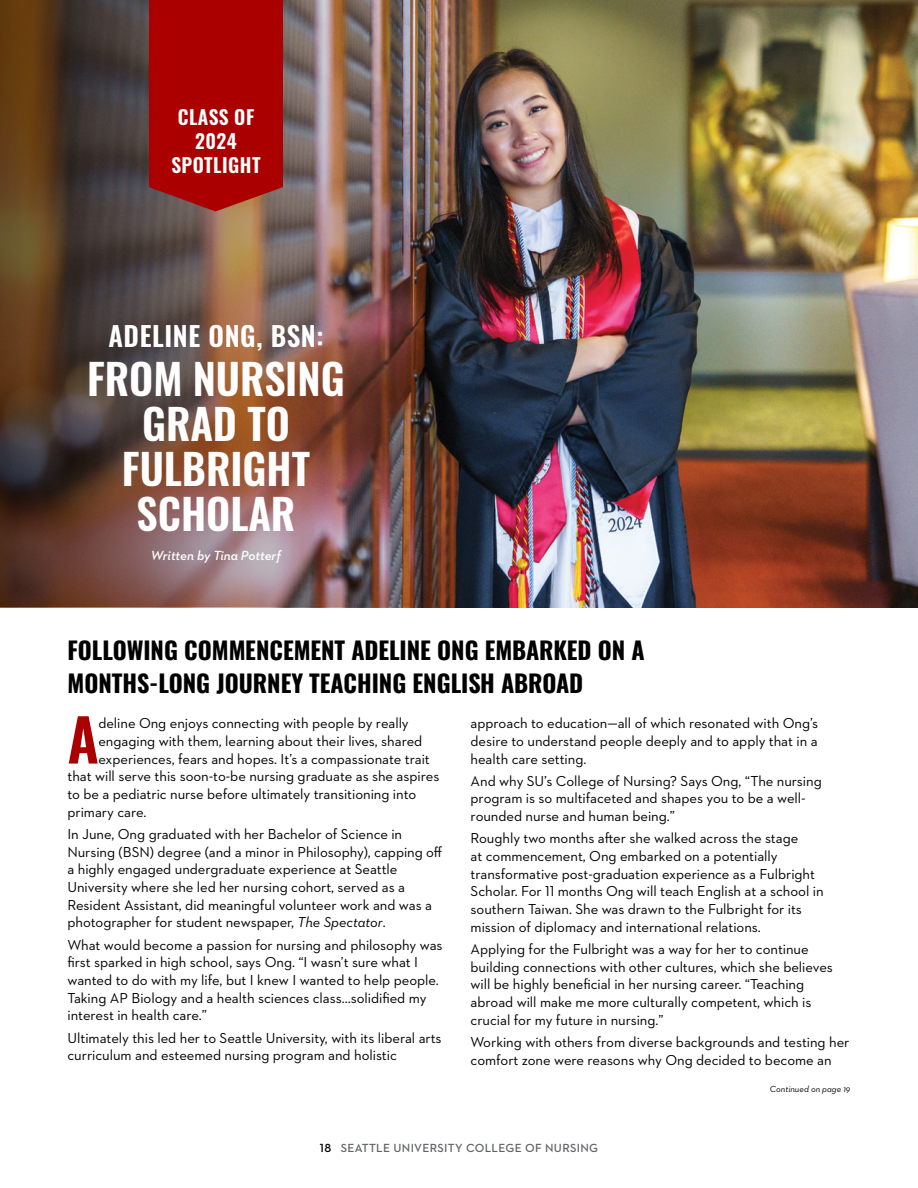
<style>
.page{position:relative;width:918px;height:1188px;background:#fff}
.page>*{position:absolute;margin:0;border:0;box-sizing:border-box;transform-origin:0 0}
.Body{font:600 58.35px "Oswald";color:#a00}
.Head_Large_Oswald{font:600 42px/45px "Oswald";color:#fff;text-align:center}
.Subhead_Black{font:600 27px "Oswald";letter-spacing:.025em;color:#fff}
.Head_Small_Black{font:700 24px/33px "Oswald";color:#000}
.Subhead_Black-2{font:600 19.5px/24px "Oswald";letter-spacing:.025em;color:#fff;text-align:center}
.Body-2{font:14.7px/17.7px "Neutraface 2 Text";letter-spacing:-.005em;color:#000}
.t1{font:italic 600 13.5px "Neutraface 2 Text";color:#fff}
.t2{font:600 12px "Neutraface 2 Text";letter-spacing:.025em;color:#636466}
.t3{font:italic 9px "Neutraface 2 Text";color:#000}
.s1{font-style:italic}
.s2{color:#000}
</style>
<div class="page">
<img style="left:444px;top:0;width:474px;height:608px">
<img style="left:0;top:0;width:444px;height:608px">
<div style="left:149px;top:0;width:134px;height:211px;background:#a00"></div>
<p class="Subhead_Black-2" style="left:171px;top:103px;width:91px">CLASS OF<br>2024<br>SPOTLIGHT</p>
<p class="Subhead_Black" style="left:109px;top:312px;width:216px">ADELINE ONG, BSN:</p>
<p class="Head_Large_Oswald" style="left:87px;top:353px;width:259px">FROM NURSING<br>GRAD TO<br>FULBRIGHT<br>SCHOLAR</p>
<p class="t1" style="left:151px;top:547px;width:132px">Written by Tina Potterf</p>
<p class="Head_Small_Black" style="left:68px;top:631px;width:579px">FOLLOWING COMMENCEMENT ADELINE ONG EMBARKED ON A<br>MONTHS-LONG JOURNEY TEACHING ENGLISH ABROAD</p>
<p class="Body" style="left:68px;top:688px;width:33px">A</p>
<p class="Body-2" style="left:98px;top:714px;width:312px">deline Ong enjoys connecting with people by really</p>
<p class="Body-2" style="left:98px;top:732px;width:325px">engaging with them, learning about their lives, shared</p>
<p class="Body-2" style="left:98px;top:750px;width:333px">experiences, fears and hopes. It’s a compassionate trait</p>
<p class="Body-2" style="left:68px;top:767px;width:373px">that will serve this soon-to-be nursing graduate as she aspires</p>
<p class="Body-2" style="left:68px;top:785px;width:350px">to be a pediatric nurse before ultimately transitioning into</p>
<p class="Body-2" style="left:68px;top:803px;width:81px">primary care.</p>
<p class="Body-2" style="left:68px;top:825px;width:376px">In June, Ong graduated with her Bachelor of Science in Nursing (BSN) degree (and a minor in Philosophy), capping off a highly engaged undergraduate experience at Seattle University where she led her nursing cohort, served as a Resident Assistant, did meaningful volunteer work and was a photographer for student newspaper, <span class="s1">The Spectator</span>.</p>
<p class="Body-2" style="left:68px;top:936px;width:377px">What would become a passion for nursing and philosophy was first sparked in high school, says Ong. “I wasn’t sure what I wanted to do with my life, but I knew I wanted to help people.<br>Taking AP Biology and a health sciences class…solidified my interest in health care.”</p>
<p class="Body-2" style="left:68px;top:1029px;width:376px">Ultimately this led her to Seattle University, with its liberal arts curriculum and esteemed nursing program and holistic</p>
<p class="Body-2" style="left:471px;top:714px;width:349px;text-align:justify">approach to education—all of which resonated with Ong’s desire to understand people deeply and to apply that in a health care setting.</p>
<p class="Body-2" style="left:471px;top:772px;width:353px">And why SU’s College of Nursing? Says Ong, “The nursing program is so multifaceted and shapes you to be a well&shy;rounded nurse and human being.”</p>
<p class="Body-2" style="left:471px;top:829px;width:355px">Roughly two months after she walked across the stage<br>at commencement, Ong embarked on a potentially transformative post-graduation experience as a Fulbright Scholar. For 11 months Ong will teach English at a school in southern Taiwan. She was drawn to the Fulbright for its mission of diplomacy and international relations.</p>
<p class="Body-2" style="left:471px;top:940px;width:364px">Applying for the Fulbright was a way for her to continue building connections with other cultures, which she believes will be highly beneficial in her nursing career. “Teaching abroad will make me more culturally competent, which is crucial for my future in nursing.”</p>
<p class="Body-2" style="left:471px;top:1033px;width:380px">Working with others from diverse backgrounds and testing her comfort zone were reasons why Ong decided to become an</p>
<p class="t3" style="left:770px;top:1083px;width:82px">Continued on page 19</p>
<p class="t2" style="left:320px;top:1141px;width:280px"><span class="s2">18</span> SEATTLE UNIVERSITY COLLEGE OF NURSING</p>
</div>
